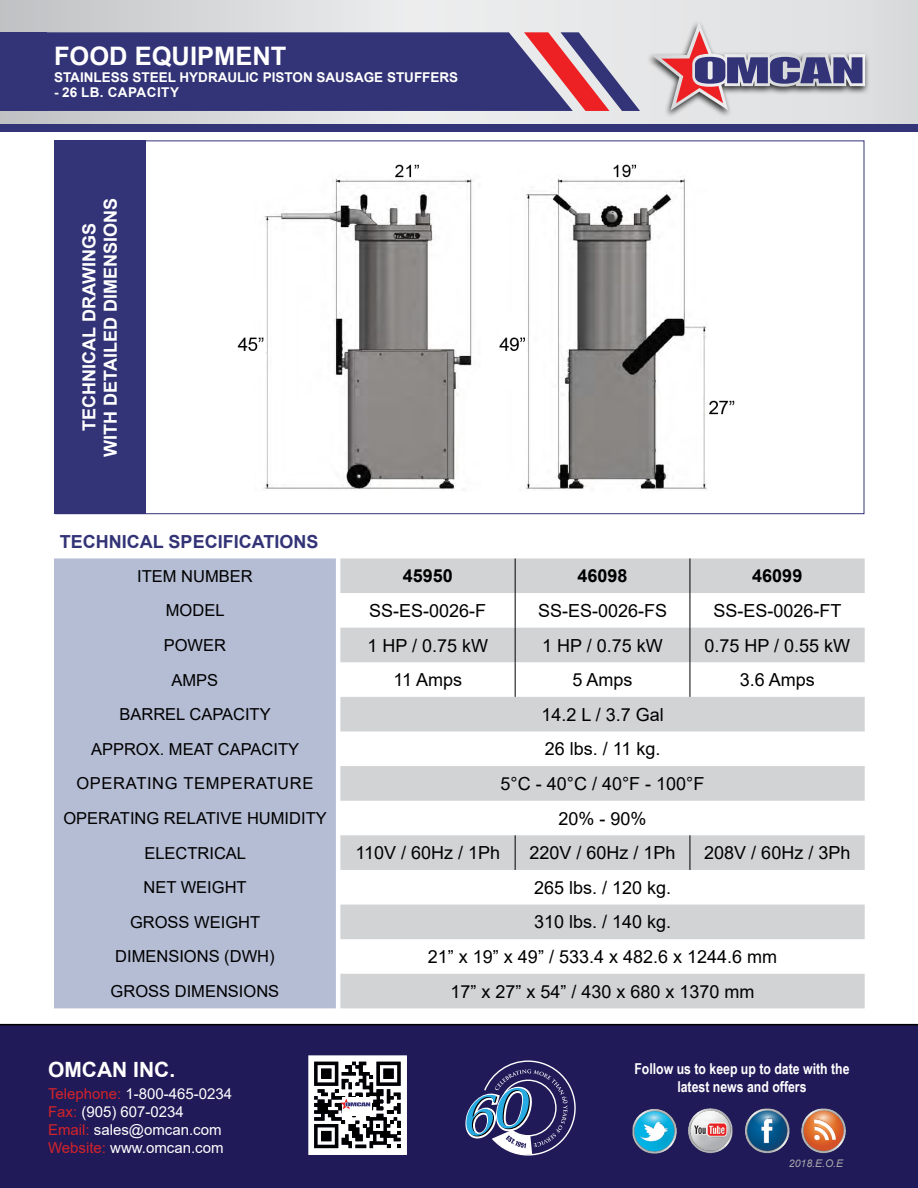
<style>
.page{position:relative;width:918px;height:1188px;background:#fff}
.page>*{position:absolute;margin:0;border:0;box-sizing:border-box;transform-origin:0 0}
.t1{font:700 25.5px "Arial";color:#fff}
.t2{font:700 21px "Arial";color:#fff}
.t3{font:18px "Arial";color:#000}
.t4{font:700 18px/21.6px "Arial";color:#fff;text-align:center}
.t5{font:700 18px "Arial";color:#337}
.t6{font:700 18px "Arial";color:#000}
.t7{font:16.5px "Arial";color:#000}
.t8{font:16.5px "Arial";letter-spacing:.04em;color:#000}
.t9{font:15px/18px "Arial";color:#fff}
.t10{font:700 15px/18px "Arial Narrow";color:#fff;text-align:center}
.t11{font:700 13.5px "Arial";color:#fff}
.t12{font:italic 10.5px "Arial";color:#a7a9ac}
.s1{color:#d2232a}
</style>
<div class="page">
<div style="left:55px;top:141px;width:809px;height:373px;background:#fff;border:1px solid #337"></div>
<div style="left:0;top:1024px;width:918px;height:164px;background:#201a58"></div>
<img style="left:630px;top:1097px;width:238px;height:66px">
<svg style="left:465px;top:1060px;width:111px;height:96px;background:#464b7d"></svg>
<svg style="left:308px;top:1055px;width:98px;height:100px"></svg>
<svg style="left:0;top:0;width:918px;height:124px;background:#dddedf"></svg>
<svg style="left:47px;top:32px;width:593px;height:79px;background:#4c447f"></svg>
<div style="left:0;top:124px;width:918px;height:7px;background:#337"></div>
<div style="left:646px;top:20px;width:224px;height:99px;background:#000;opacity:.8"></div>
<svg style="left:652px;top:22px;width:213px;height:88px;background:#baaebc"></svg>
<div style="left:54px;top:558px;width:282px;height:450px;background:#b5bdd5"></div>
<svg style="left:340px;top:558px;width:525px;height:450px;fill:#d1d3d4"></svg>
<hr style="left:515px;top:558px;width:1px;height:35px;background:#000">
<hr style="left:515px;top:593px;width:1px;height:35px;background:#000">
<hr style="left:515px;top:628px;width:1px;height:34px;background:#000">
<hr style="left:515px;top:662px;width:1px;height:35px;background:#000">
<hr style="left:515px;top:835px;width:1px;height:35px;background:#000">
<hr style="left:690px;top:558px;width:1px;height:35px;background:#000">
<hr style="left:690px;top:593px;width:1px;height:35px;background:#000">
<hr style="left:690px;top:628px;width:1px;height:34px;background:#000">
<hr style="left:690px;top:662px;width:1px;height:35px;background:#000">
<hr style="left:690px;top:835px;width:1px;height:35px;background:#000">
<div style="left:0;top:32px;width:47px;height:79px;background:#337"></div>
<div style="left:54px;top:141px;width:91px;height:373px;background:#337"></div>
<img style="left:237px;top:164px;width:498px;height:327px">
<h1 class="t1" style="left:54px;top:38px;width:234px">FOOD EQUIPMENT</h1>
<p class="t11" style="left:54px;top:67px;width:406px">STAINLESS STEEL HYDRAULIC PISTON SAUSAGE STUFFERS</p>
<p class="t11" style="left:54px;top:82px;width:64px">- 26 LB. CAPACITY</p>
<p class="t4" style="left:78px;top:457px;width:260px;rotate:-90deg">TECHNICAL DRAWINGS<br>WITH DETAILED DIMENSIONS</p>
<p class="t5" style="left:60px;top:529px;width:260px">TECHNICAL SPECIFICATIONS</p>
<p class="t7" style="left:137px;top:565px;width:117px">ITEM NUMBER</p>
<p class="t6" style="left:403px;top:563px;width:52px">45950</p>
<p class="t6" style="left:578px;top:563px;width:52px">46098</p>
<p class="t6" style="left:752px;top:563px;width:52px">46099</p>
<p class="t7" style="left:166px;top:599px;width:60px">MODEL</p>
<p class="t3" style="left:369px;top:598px;width:119px">SS-ES-0026-F</p>
<p class="t3" style="left:538px;top:598px;width:131px">SS-ES-0026-FS</p>
<p class="t3" style="left:713px;top:598px;width:130px">SS-ES-0026-FT</p>
<p class="t7" style="left:164px;top:634px;width:64px">POWER</p>
<p class="t3" style="left:367px;top:633px;width:122px">1 HP / 0.75 kW</p>
<p class="t3" style="left:542px;top:633px;width:122px">1 HP / 0.75 kW</p>
<p class="t3" style="left:704px;top:633px;width:147px">0.75 HP / 0.55 kW</p>
<p class="t7" style="left:172px;top:668px;width:48px">AMPS</p>
<p class="t3" style="left:393px;top:667px;width:70px">11 Amps</p>
<p class="t3" style="left:573px;top:667px;width:62px">5 Amps</p>
<p class="t3" style="left:740px;top:667px;width:77px">3.6 Amps</p>
<p class="t7" style="left:119px;top:703px;width:153px">BARREL CAPACITY</p>
<p class="t3" style="left:541px;top:702px;width:124px">14.2 L / 3.7 Gal</p>
<p class="t7" style="left:91px;top:738px;width:210px">APPROX. MEAT CAPACITY</p>
<p class="t3" style="left:545px;top:737px;width:117px">26 lbs. / 11 kg.</p>
<p class="t8" style="left:76px;top:772px;width:238px">OPERATING TEMPERATURE</p>
<p class="t3" style="left:501px;top:771px;width:205px">5°C - 40°C / 40°F - 100°F</p>
<p class="t7" style="left:63px;top:807px;width:265px">OPERATING RELATIVE HUMIDITY</p>
<p class="t3" style="left:559px;top:806px;width:90px">20% - 90%</p>
<p class="t7" style="left:144px;top:841px;width:103px">ELECTRICAL</p>
<p class="t3" style="left:355px;top:840px;width:146px">110V / 60Hz / 1Ph</p>
<p class="t3" style="left:530px;top:840px;width:148px">220V / 60Hz / 1Ph</p>
<p class="t3" style="left:704px;top:840px;width:148px">208V / 60Hz / 3Ph</p>
<p class="t7" style="left:143px;top:876px;width:105px">NET WEIGHT</p>
<p class="t3" style="left:534px;top:875px;width:139px">265 lbs. / 120 kg.</p>
<p class="t7" style="left:130px;top:911px;width:132px">GROSS WEIGHT</p>
<p class="t3" style="left:534px;top:910px;width:139px">310 lbs. / 140 kg.</p>
<p class="t7" style="left:115px;top:945px;width:161px">DIMENSIONS (DWH)</p>
<p class="t3" style="left:428px;top:944px;width:351px">21” x 19” x 49” / 533.4 x 482.6 x 1244.6 mm</p>
<p class="t7" style="left:111px;top:980px;width:170px">GROSS DIMENSIONS</p>
<p class="t3" style="left:450px;top:979px;width:306px">17” x 27” x 54” / 430 x 680 x 1370 mm</p>
<p class="t2" style="left:48px;top:1042px;width:129px">OMCAN INC.</p>
<p class="t9" style="left:48px;top:1085px;width:186px"><span class="s1">Telephone:</span> 1-800-465-0234<br><span class="s1">Fax:</span> (905) 607-0234<br><span class="s1">Email:</span> sales@omcan.com<br><span class="s1">Website:</span> www.omcan.com</p>
<p class="t2" style="left:48px;top:1055px;width:129px">OMCAN INC.</p>
<p class="t10" style="left:634px;top:1059px;width:217px">Follow us to keep up to date with the latest news and offers</p>
<p class="t12" style="left:789px;top:1157px;width:56px">2018.E.O.E</p>
</div>
